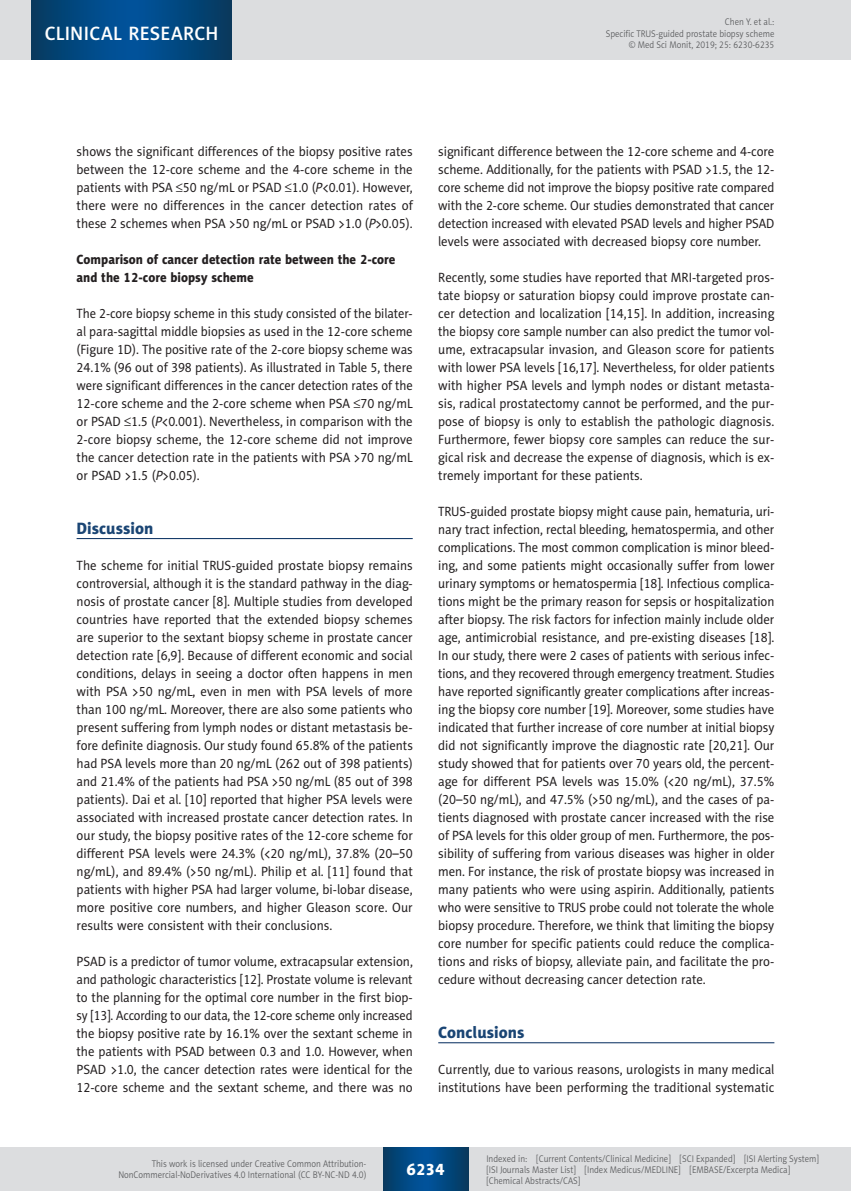
<style>
.page{position:relative;width:851px;height:1191px;background:#fff}
.page>*{position:absolute;margin:0;border:0;box-sizing:border-box;transform-origin:0 0}
.t1{font:19.5px "Naomi Sans EFN Medium";letter-spacing:.015em;color:#fff}
.MSM_Headline_1{font:16.5px "Naomi Sans EFN Heavy";color:#1a4574}
.t2{font:16.5px "Naomi Sans EFN Heavy";color:#fff}
.MSM_Body{font:13.5px/18px "Naomi Sans EFN";color:#231f20;text-align:justify;scale:.95 1}
.MSM_Body-2{font:13.5px/18px "Naomi Sans EFN";color:#231f20;text-align:justify;scale:.94 1}
.MSM_Body-3{font:13.5px/18px "Naomi Sans EFN";color:#231f20;text-align:justify;scale:.93 1}
.MSM_Headline_2{font:13.5px/18px "Naomi Sans EFN Heavy";color:#231f20;scale:.95 1}
.t3{font:9.75px/11.2px "Naomi Sans EFN Light";color:#57585a;text-align:right;scale:.9 1}
.s1{font-family:"Standard Sym L"}
.s2{font-style:italic}
</style>
<div class="page">
<hr style="left:77px;top:538px;width:335px;height:1px;background:#00295c">
<hr style="left:438px;top:1042px;width:336px;height:1px;background:#00295c">
<div style="left:0;top:1148px;width:850px;height:43px;background:#dcdddf"></div>
<svg style="left:383px;top:1147px;width:85px;height:43px;background:#02477e"></svg>
<div style="left:0;top:0;width:850px;height:60px;background:#dcdddf"></div>
<hr style="left:850px;top:0;width:1px;height:60px;background:#dcdddf">
<svg style="left:32px;top:0;width:200px;height:60px;background:#02477e"></svg>
<h1 class="t1" style="left:45px;top:22px;width:175px">CLINICAL RESEARCH</h1>
<p class="t3" style="left:605px;top:16px;width:189px">Chen Y. et al.:<br>Specific TRUS-guided prostate biopsy scheme © Med Sci Monit, 2019; 25: 6230-6235</p>
<p class="MSM_Body" style="left:77px;top:142px;width:355px">shows the significant differences of the biopsy positive rates between the 12-core scheme and the 4-core scheme in the patients with PSA <span class="s1">£</span>50 ng/mL or PSAD <span class="s1">£</span>1.0 (<span class="s2">P</span>&lt;0.01). However, there were no differences in the cancer detection rates of these 2 schemes when PSA &gt;50 ng/mL or PSAD &gt;1.0 (<span class="s2">P</span>&gt;0.05).</p>
<p class="MSM_Headline_2" style="left:77px;top:250px;width:337px">Comparison of cancer detection rate between the 2-core and the 12-core biopsy scheme</p>
<p class="MSM_Body-3" style="left:77px;top:304px;width:363px">The 2-core biopsy scheme in this study consisted of the bilater&shy;al para-sagittal middle biopsies as used in the 12-core scheme (Figure 1D). The positive rate of the 2-core biopsy scheme was 24.1% (96 out of 398 patients). As illustrated in Table 5, there were significant differences in the cancer detection rates of the 12-core scheme and the 2-core scheme when PSA <span class="s1">£</span>70 ng/mL or PSAD <span class="s1">£</span>1.5 (<span class="s2">P</span>&lt;0.001). Nevertheless, in comparison with the 2-core biopsy scheme, the 12-core scheme did not improve the cancer detection rate in the patients with PSA &gt;70 ng/mL or PSAD &gt;1.5 (<span class="s2">P</span>&gt;0.05).</p>
<p class="MSM_Headline_1" style="left:77px;top:518px;width:78px">Discussion</p>
<p class="MSM_Body" style="left:77px;top:556px;width:355px">The scheme for initial TRUS-guided prostate biopsy remains controversial, although it is the standard pathway in the diag&shy;nosis of prostate cancer [8]. Multiple studies from developed countries have reported that the extended biopsy schemes are superior to the sextant biopsy scheme in prostate cancer detection rate [6,9]. Because of different economic and social conditions, delays in seeing a doctor often happens in men with PSA &gt;50 ng/mL, even in men with PSA levels of more than 100 ng/mL. Moreover, there are also some patients who present suffering from lymph nodes or distant metastasis be&shy;fore definite diagnosis. Our study found 65.8% of the patients had PSA levels more than 20 ng/mL (262 out of 398 patients) and 21.4% of the patients had PSA &gt;50 ng/mL (85 out of 398 patients). Dai et al. [10] reported that higher PSA levels were associated with increased prostate cancer detection rates. In our study, the biopsy positive rates of the 12-core scheme for different PSA levels were 24.3% (&lt;20 ng/mL), 37.8% (20–50 ng/mL), and 89.4% (&gt;50 ng/mL). Philip et al. [11] found that patients with higher PSA had larger volume, bi-lobar disease, more positive core numbers, and higher Gleason score. Our results were consistent with their conclusions.</p>
<p class="MSM_Body" style="left:77px;top:952px;width:355px">PSAD is a predictor of tumor volume, extracapsular extension, and pathologic characteristics [12]. Prostate volume is relevant to the planning for the optimal core number in the first biop&shy;sy [13]. According to our data, the 12-core scheme only increased the biopsy positive rate by 16.1% over the sextant scheme in the patients with PSAD between 0.3 and 1.0. However, when PSAD &gt;1.0, the cancer detection rates were identical for the 12-core scheme and the sextant scheme, and there was no</p>
<p class="MSM_Body" style="left:438px;top:142px;width:355px">significant difference between the 12-core scheme and 4-core scheme. Additionally, for the patients with PSAD &gt;1.5, the 12- core scheme did not improve the biopsy positive rate compared with the 2-core scheme. Our studies demonstrated that cancer detection increased with elevated PSAD levels and higher PSAD levels were associated with decreased biopsy core number.</p>
<p class="MSM_Body" style="left:438px;top:268px;width:355px">Recently, some studies have reported that MRI-targeted pros&shy;tate biopsy or saturation biopsy could improve prostate can&shy;cer detection and localization [14,15]. In addition, increasing the biopsy core sample number can also predict the tumor vol&shy;ume, extracapsular invasion, and Gleason score for patients with lower PSA levels [16,17]. Nevertheless, for older patients with higher PSA levels and lymph nodes or distant metasta&shy;sis, radical prostatectomy cannot be performed, and the pur&shy;pose of biopsy is only to establish the pathologic diagnosis.<br>Furthermore, fewer biopsy core samples can reduce the sur&shy;gical risk and decrease the expense of diagnosis, which is ex&shy;tremely important for these patients.</p>
<p class="MSM_Body-2" style="left:438px;top:502px;width:359px">TRUS-guided prostate biopsy might cause pain, hematuria, uri&shy;nary tract infection, rectal bleeding, hematospermia, and other complications. The most common complication is minor bleed&shy;ing, and some patients might occasionally suffer from lower urinary symptoms or hematospermia [18]. Infectious complica&shy;tions might be the primary reason for sepsis or hospitalization after biopsy. The risk factors for infection mainly include older age, antimicrobial resistance, and pre-existing diseases [18].<br>In our study, there were 2 cases of patients with serious infec&shy;tions, and they recovered through emergency treatment. Studies have reported significantly greater complications after increas&shy;ing the biopsy core number [19]. Moreover, some studies have indicated that further increase of core number at initial biopsy did not significantly improve the diagnostic rate [20,21]. Our study showed that for patients over 70 years old, the percent&shy;age for different PSA levels was 15.0% (&lt;20 ng/mL), 37.5% (20–50 ng/mL), and 47.5% (&gt;50 ng/mL), and the cases of pa&shy;tients diagnosed with prostate cancer increased with the rise of PSA levels for this older group of men. Furthermore, the pos&shy;sibility of suffering from various diseases was higher in older men. For instance, the risk of prostate biopsy was increased in many patients who were using aspirin. Additionally, patients who were sensitive to TRUS probe could not tolerate the whole biopsy procedure. Therefore, we think that limiting the biopsy core number for specific patients could reduce the complica&shy;tions and risks of biopsy, alleviate pain, and facilitate the pro&shy;cedure without decreasing cancer detection rate.</p>
<p class="MSM_Headline_1" style="left:438px;top:1022px;width:88px">Conclusions</p>
<p class="MSM_Body" style="left:438px;top:1060px;width:355px">Currently, due to various reasons, urologists in many medical institutions have been performing the traditional systematic</p>
<p class="t3" style="left:118px;top:1158px;width:277px">This work is licensed under Creative Common Attribution-<br>NonCommercial-NoDerivatives 4.0 International (CC BY-NC-ND 4.0)</p>
<p class="t2" style="left:406px;top:1159px;width:40px">6234</p>
<p class="t3" style="left:486px;top:1152px;width:371px;text-align:left">Indexed in: [Current Contents/Clinical Medicine] [SCI Expanded] [ISI Alerting System] [ISI Journals Master List] [Index Medicus/MEDLINE] [EMBASE/Excerpta Medica] [Chemical Abstracts/CAS]</p>
</div>
